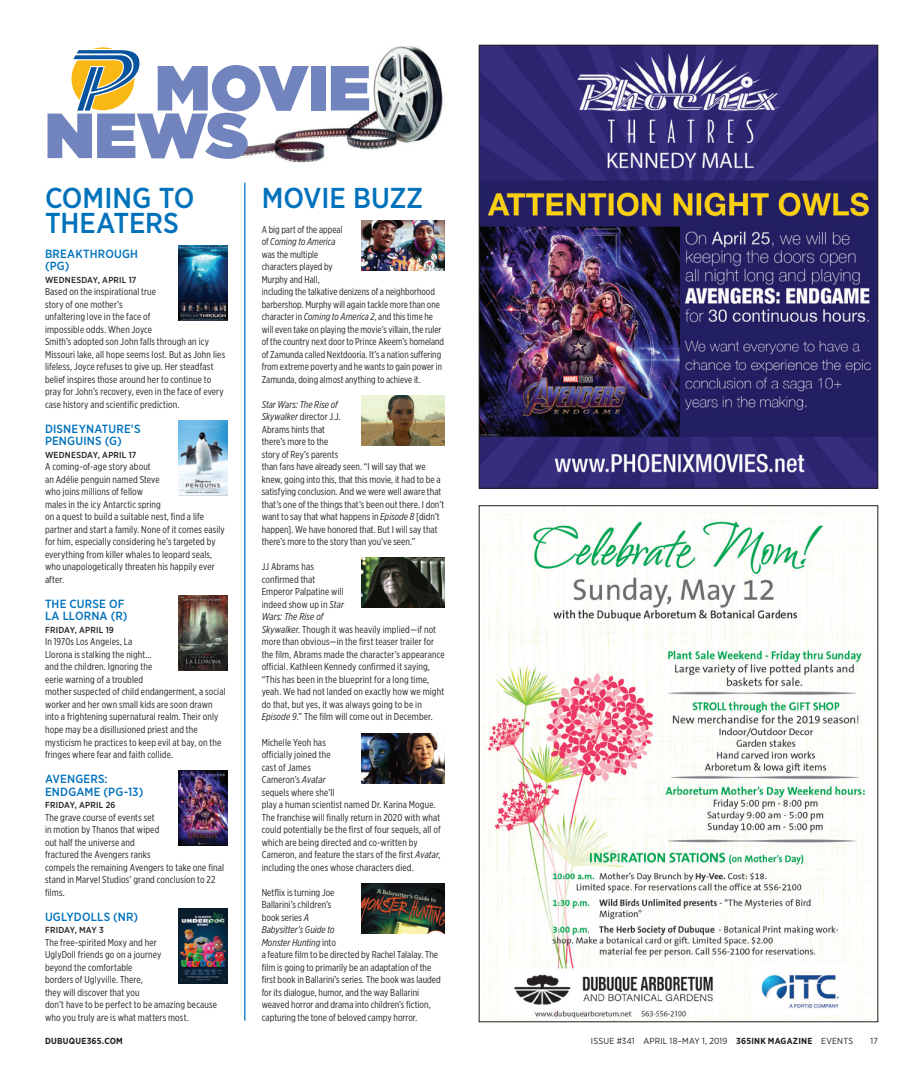
<style>
.page{position:relative;width:923px;height:1092px;background:#fff}
.page>*{position:absolute;margin:0;border:0;box-sizing:border-box;transform-origin:0 0}
.t1{font:900 63.62px/47.5px "Gotham";color:#7184bd}
.t2{font:500 28.75px/25px "Gotham Narrow";letter-spacing:-.005em;color:#0072bc}
.t3{font:500 11.88px/12.5px "Gotham Narrow";letter-spacing:.015em;color:#0072bc}
.t4{font:10px/12.5px "Gotham X Narrow";letter-spacing:.01em;color:#231f20}
.t5{font:500 8.75px "Gotham Narrow";letter-spacing:.025em;color:#231f20}
.t6{font:8.75px "Gotham Narrow";letter-spacing:.02em;color:#231f20}
.t7{font:700 8.75px "Gotham Narrow";letter-spacing:.025em;color:#231f20}
.s1{font-style:italic}
.s2{font-weight:700}
</style>
<div class="page">
<img style="left:178px;top:420px;width:50px;height:75px">
<img style="left:178px;top:595px;width:50px;height:75px">
<img style="left:178px;top:770px;width:50px;height:75px">
<img style="left:178px;top:908px;width:50px;height:74px">
<hr style="left:244px;top:182px;width:1px;height:838px;background:#0072bc">
<img style="left:361px;top:220px;width:83px;height:50px">
<img style="left:361px;top:395px;width:83px;height:50px">
<img style="left:361px;top:558px;width:83px;height:50px">
<img style="left:361px;top:733px;width:83px;height:49px">
<img style="left:361px;top:883px;width:83px;height:49px">
<img style="left:231px;top:46px;width:212px;height:117px">
<svg style="left:71px;top:50px;width:69px;height:61px"></svg>
<img style="left:178px;top:245px;width:50px;height:75px">
<img style="left:481px;top:47px;width:395px;height:439px">
<img style="left:481px;top:507px;width:395px;height:512px">
<h1 class="t1" style="left:45px;top:63px;width:327px;text-indent:110px">MOVIE<br>NEWS</h1>
<h2 class="t2" style="left:45px;top:185px;width:151px">COMING TO<br>THEATERS</h2>
<p class="t3" style="left:45px;top:247px;width:95px">BREAKTHROUGH (PG)</p>
<p class="t5" style="left:45px;top:274px;width:93px">WEDNESDAY, APRIL 17</p>
<p class="t4" style="left:45px;top:285px;width:182px">Based on the inspirational true<br>story of one mother’s<br>unfaltering love in the face of<br>impossible odds. When Joyce<br>Smith’s adopted son John falls through an icy Missouri lake, all hope seems lost. But as John lies lifeless, Joyce refuses to give up. Her steadfast belief inspires those around her to continue to pray for John’s recovery, even in the face of every case history and scientific prediction.</p>
<p class="t3" style="left:45px;top:422px;width:97px">DISNEYNATURE’S<br>PENGUINS (G)</p>
<p class="t5" style="left:45px;top:449px;width:93px">WEDNESDAY, APRIL 17</p>
<p class="t4" style="left:45px;top:460px;width:181px">A coming-of-age story about<br>an Adélie penguin named Steve<br>who joins millions of fellow<br>males in the icy Antarctic spring<br>on a quest to build a suitable nest, find a life partner and start a family. None of it comes easily for him, especially considering he’s targeted by everything from killer whales to leopard seals, who unapologetically threaten his happily ever after.</p>
<p class="t3" style="left:45px;top:597px;width:84px">THE CURSE OF<br>LA LLORNA (R)</p>
<p class="t5" style="left:45px;top:624px;width:70px">FRIDAY, APRIL 19</p>
<p class="t4" style="left:45px;top:635px;width:182px">In 1970s Los Angeles, La<br>Llorona is stalking the night…<br>and the children. Ignoring the<br>eerie warning of a troubled<br>mother suspected of child endangerment, a social worker and her own small kids are soon drawn into a frightening supernatural realm. Their only hope may be a disillusioned priest and the mysticism he practices to keep evil at bay, on the fringes where fear and faith collide.</p>
<p class="t3" style="left:45px;top:772px;width:100px">AVENGERS:<br>ENDGAME (PG-13)</p>
<p class="t5" style="left:45px;top:799px;width:72px">FRIDAY, APRIL 26</p>
<p class="t4" style="left:45px;top:810px;width:181px">The grave course of events set<br>in motion by Thanos that wiped<br>out half the universe and<br>fractured the Avengers ranks<br>compels the remaining Avengers to take one final stand in Marvel Studios’ grand conclusion to 22 films.</p>
<p class="t3" style="left:45px;top:909px;width:95px">UGLYDOLLS (NR)</p>
<p class="t5" style="left:45px;top:924px;width:60px">FRIDAY, MAY 3</p>
<p class="t4" style="left:45px;top:935px;width:174px">The free-spirited Moxy and her<br>UglyDoll friends go on a journey<br>beyond the comfortable<br>borders of Uglyville. There,<br>they will discover that you<br>don’t have to be perfect to be amazing because who you truly are is what matters most.</p>
<h2 class="t2" style="left:262px;top:185px;width:163px">MOVIE BUZZ</h2>
<p class="t4" style="left:262px;top:223px;width:184px">A big part of the appeal<br>of <span class="s1">Coming to America<br></span>was the multiple<br>characters played by<br>Murphy and Hall,<br>including the talkative denizens of a neighborhood barbershop. Murphy will again tackle more than one character in <span class="s1">Coming to America 2</span>, and this time he will even take on playing the movie’s villain, the ruler of the country next door to Prince Akeem’s homeland of Zamunda called Nextdooria. It’s a nation suffering from extreme poverty and he wants to gain power in Zamunda, doing almost anything to achieve it.</p>
<p class="t4" style="left:262px;top:398px;width:184px"><span class="s1">Star Wars: The Rise of<br>Skywalker</span> director J.J.<br>Abrams hints that<br>there’s more to the<br>story of Rey’s parents<br>than fans have already seen. “I will say that we knew, going into this, that this movie, it had to be a satisfying conclusion. And we were well aware that that’s one of the things that’s been out there. I don’t want to say that what happens in <span class="s1">Episode 8</span> [didn’t happen]. We have honored that. But I will say that there’s more to the story than you’ve seen.”</p>
<p class="t4" style="left:262px;top:560px;width:184px">JJ Abrams has<br>confirmed that<br>Emperor Palpatine will<br>indeed show up in <span class="s1">Star<br>Wars: The Rise of<br>Skywalker</span>. Though it was heavily implied—if not more than obvious—in the first teaser trailer for the film, Abrams made the character’s appearance official. Kathleen Kennedy confirmed it saying, “This has been in the blueprint for a long time, yeah. We had not landed on exactly how we might do that, but yes, it was always going to be in <span class="s1">Episode 9</span>.” The film will come out in December.</p>
<p class="t4" style="left:262px;top:735px;width:180px">Michelle Yeoh has<br>officially joined the<br>cast of James<br>Cameron’s <span class="s1">Avatar<br></span>sequels where she’ll<br>play a human scientist named Dr. Karina Mogue.<br>The franchise will finally return in 2020 with what could potentially be the first of four sequels, all of which are being directed and co-written by Cameron, and feature the stars of the first <span class="s1">Avatar</span>, including the ones whose characters died.</p>
<p class="t4" style="left:262px;top:885px;width:181px">Netflix is turning Joe<br>Ballarini’s children’s<br>book series <span class="s1">A<br>Babysitter’s Guide to<br>Monster Hunting</span> into<br>a feature film to be directed by Rachel Talalay. The film is going to primarily be an adaptation of the first book in Ballarini’s series. The book was lauded for its dialogue, humor, and the way Ballarini weaved horror and drama into children’s fiction, capturing the tone of beloved campy horror.</p>
<p class="t7" style="left:45px;top:1035px;width:79px">DUBUQUE365.COM</p>
<p class="t6" style="left:591px;top:1035px;width:264px">ISSUE #341 APRIL 18–MAY 1, 2019 <span class="s2">365INK MAGAZINE</span> EVENTS</p>
<p class="t6" style="left:870px;top:1035px;width:9px">17</p>
</div>
